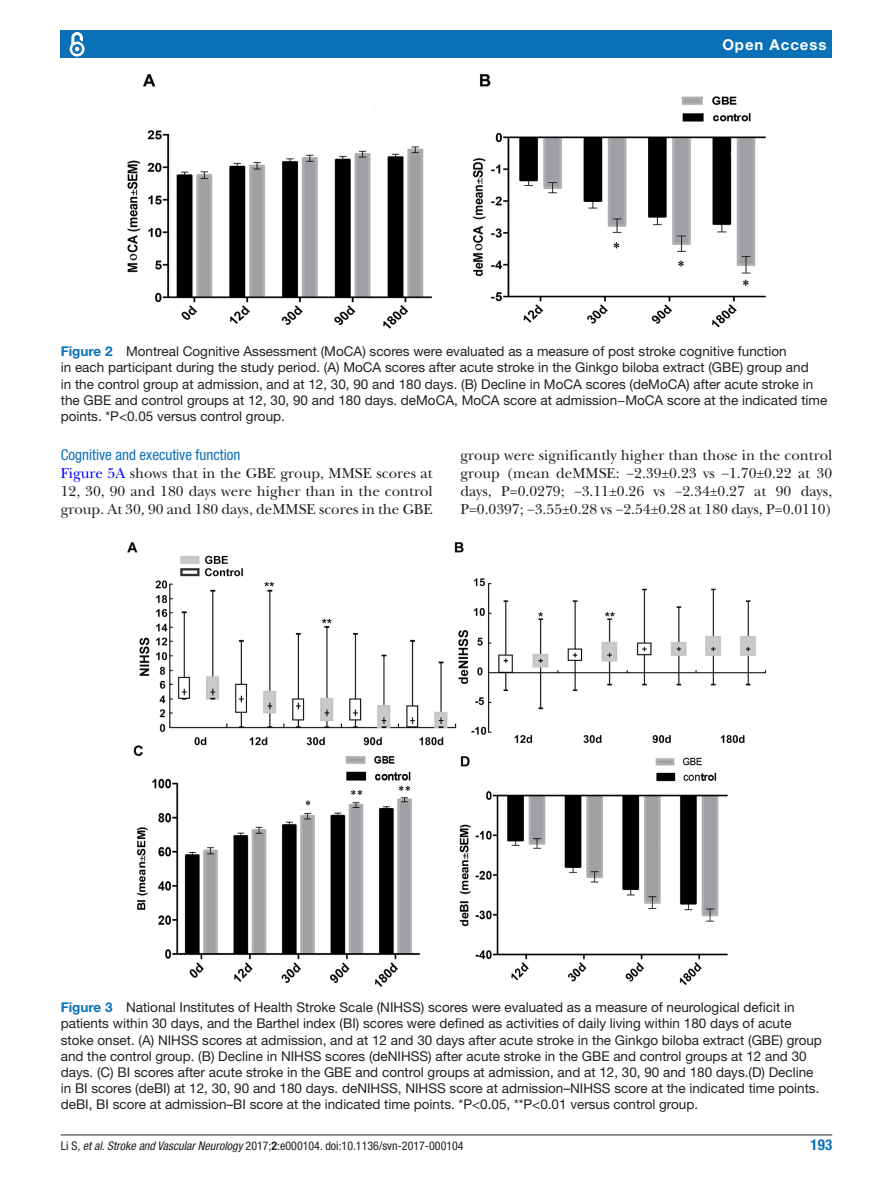
<style>
.page{position:relative;width:893px;height:1191px;background:#fff}
.page>*{position:absolute;margin:0;border:0;box-sizing:border-box;transform-origin:0 0}
.t1{font:15px/18.1px "New Baskerville";color:#231f20;text-align:justify}
.t2{font:condensed 15px "Helvetica Neue LT Std";color:#0a71b9}
.t3{font:700 15px "Helvetica Neue LT Std";letter-spacing:.065em;color:#fff}
.t4{font:700 condensed 15px "Helvetica Neue LT Std";color:#0a71b9}
.t5{font:13.5px/16.2px "Helvetica Neue LT Std";color:#231f20}
.t6{font:condensed 12px "Helvetica Neue LT Std";color:#231f20}
.s1{font-weight:700;color:#0a71b9}
.s2{color:#00f}
.s3{font-style:italic}
.s4{font-weight:700}
</style>
<div class="page">
<hr style="left:61px;top:1134px;width:771px;height:1px;background:#231f20">
<div style="left:61px;top:31px;width:771px;height:27px;background:#0a71b9"></div>
<svg style="left:69px;top:32px;width:16px;height:25px"></svg>
<div style="left:74px;top:45px;width:7px;height:8px;border:1px solid #0a71b9;border-radius:50%"></div>
<img style="left:127px;top:74px;width:639px;height:255px">
<img style="left:127px;top:543px;width:638px;height:444px">
<p class="t3" style="left:722px;top:35px;width:106px">Open Access</p>
<p class="t5" style="left:61px;top:343px;width:768px"><span class="s1">Figure 2</span> Montreal Cognitive Assessment (MoCA) scores were evaluated as a measure of post stroke cognitive function<br>in each participant during the study period. (A) MoCA scores after acute stroke in the Ginkgo biloba extract (GBE) group and<br>in the control group at admission, and at 12, 30, 90 and 180 days. (B) Decline in MoCA scores (deMoCA) after acute stroke in the GBE and control groups at 12, 30, 90 and 180 days. deMoCA, MoCA score at admission−MoCA score at the indicated time points. *P&lt;0.05 versus control group.</p>
<p class="t2" style="left:61px;top:446px;width:181px">Cognitive and executive function</p>
<p class="t1" style="left:61px;top:464px;width:373px"><span class="s2">Figure 5A</span> shows that in the GBE group, MMSE scores at 12, 30, 90 and 180 days were higher than in the control group. At 30, 90 and 180 days, deMMSE scores in the GBE</p>
<p class="t1" style="left:460px;top:446px;width:373px">group were significantly higher than those in the control group (mean deMMSE: −2.39±0.23 vs −1.70±0.22 at 30 days, P=0.0279; −3.11±0.26 vs −2.34±0.27 at 90 days, P=0.0397; −3.55±0.28 vs −2.54±0.28 at 180 days, P=0.0110)</p>
<p class="t5" style="left:61px;top:999px;width:763px"><span class="s1">Figure 3</span> National Institutes of Health Stroke Scale (NIHSS) scores were evaluated as a measure of neurological deficit in patients within 30 days, and the Barthel index (BI) scores were defined as activities of daily living within 180 days of acute stoke onset. (A) NIHSS scores at admission, and at 12 and 30 days after acute stroke in the Ginkgo biloba extract (GBE) group and the control group. (B) Decline in NIHSS scores (deNIHSS) after acute stroke in the GBE and control groups at 12 and 30 days. (C) BI scores after acute stroke in the GBE and control groups at admission, and at 12, 30, 90 and 180 days.(D) Decline in BI scores (deBI) at 12, 30, 90 and 180 days. deNIHSS, NIHSS score at admission–NIHSS score at the indicated time points. deBI, BI score at admission–BI score at the indicated time points. *P&lt;0.05, **P&lt;0.01 versus control group.</p>
<p class="t6" style="left:61px;top:1138px;width:404px">Li S, <span class="s3">et al</span>. <span class="s3">Stroke and Vascular Neurology</span> 2017;<span class="s4">2</span>:e000104. doi:10.1136/svn-2017-000104</p>
<p class="t4" style="left:811px;top:1135px;width:23px">193</p>
</div>
